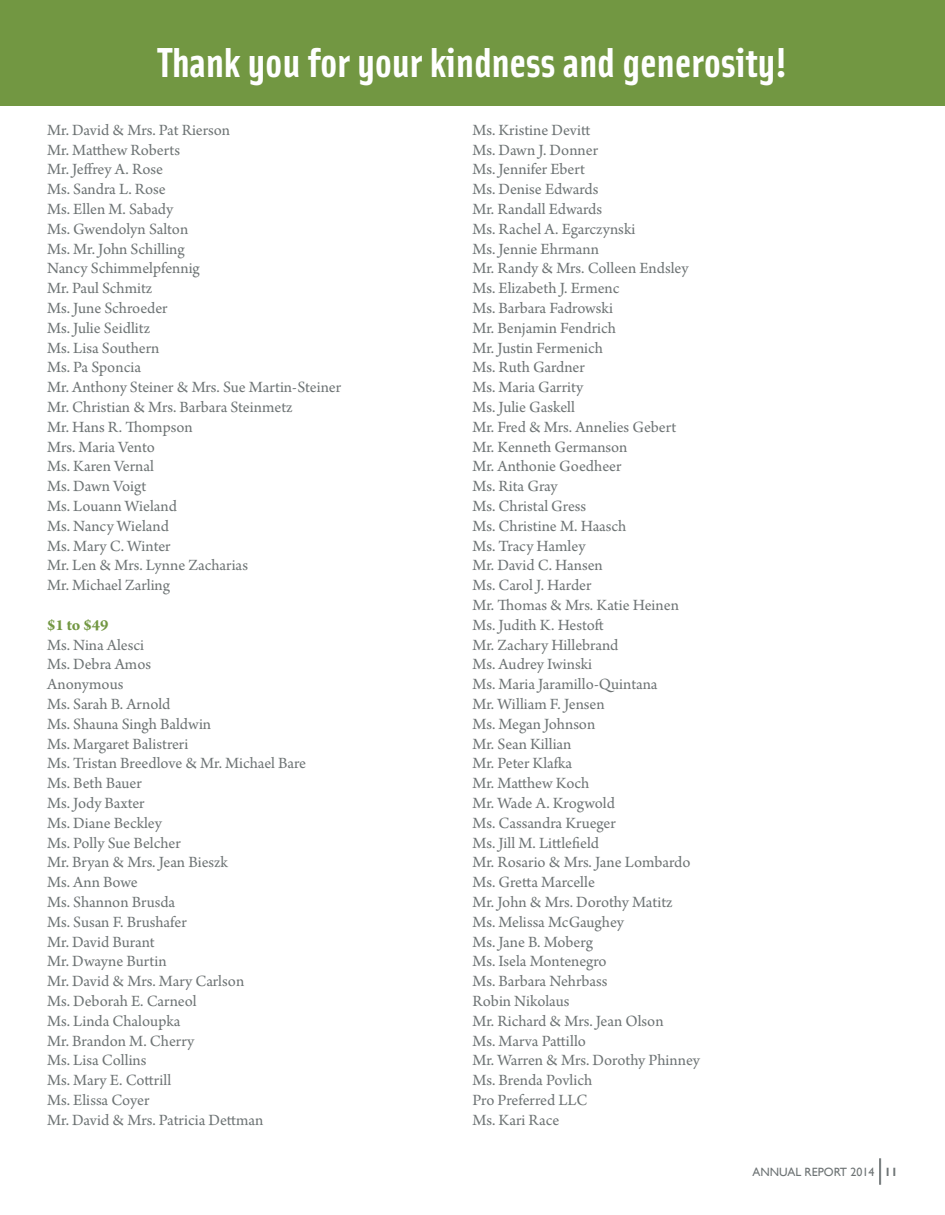
<style>
.page{position:relative;width:945px;height:1215px;background:#fff}
.page>*{position:absolute;margin:0;border:0;box-sizing:border-box;transform-origin:0 0}
.t1{font:700 42px "Solex";color:#fff}
.t2{font:16.5px "Arno Pro";letter-spacing:-.005em;color:#6e7475}
.t3{font:700 16.5px "Arno Pro";color:#729742}
.t4{font:12px "Gill Sans";color:#6e7475}
.s1{font-weight:700}
</style>
<div class="page">
<div style="left:0;top:0;width:945px;height:105px;background:#729742"></div>
<svg style="left:879px;top:1158px;width:2px;height:27px"></svg>
<p class="t1" style="left:158px;top:35px;width:631px">Thank you for your kindness and generosity!</p>
<p class="t2" style="left:47px;top:120px;width:185px">Mr. David &amp; Mrs. Pat Rierson</p>
<p class="t2" style="left:47px;top:140px;width:134px">Mr. Matthew Roberts</p>
<p class="t2" style="left:47px;top:160px;width:117px">Mr. Jeffrey A. Rose</p>
<p class="t2" style="left:47px;top:180px;width:120px">Ms. Sandra L. Rose</p>
<p class="t2" style="left:47px;top:200px;width:128px">Ms. Ellen M. Sabady</p>
<p class="t2" style="left:47px;top:219px;width:143px">Ms. Gwendolyn Salton</p>
<p class="t2" style="left:47px;top:239px;width:139px">Ms. Mr. John Schilling</p>
<p class="t2" style="left:47px;top:259px;width:154px">Nancy Schimmelpfennig</p>
<p class="t2" style="left:47px;top:279px;width:107px">Mr. Paul Schmitz</p>
<p class="t2" style="left:47px;top:299px;width:122px">Ms. June Schroeder</p>
<p class="t2" style="left:47px;top:318px;width:104px">Ms. Julie Seidlitz</p>
<p class="t2" style="left:47px;top:338px;width:114px">Ms. Lisa Southern</p>
<p class="t2" style="left:47px;top:358px;width:95px">Ms. Pa Sponcia</p>
<p class="t2" style="left:47px;top:378px;width:295px">Mr. Anthony Steiner &amp; Mrs. Sue Martin-Steiner</p>
<p class="t2" style="left:47px;top:398px;width:247px">Mr. Christian &amp; Mrs. Barbara Steinmetz</p>
<p class="t2" style="left:47px;top:417px;width:147px">Mr. Hans R. Thompson</p>
<p class="t2" style="left:47px;top:437px;width:109px">Mrs. Maria Vento</p>
<p class="t2" style="left:47px;top:457px;width:108px">Ms. Karen Vernal</p>
<p class="t2" style="left:47px;top:477px;width:101px">Ms. Dawn Voigt</p>
<p class="t2" style="left:47px;top:497px;width:131px">Ms. Louann Wieland</p>
<p class="t2" style="left:47px;top:516px;width:123px">Ms. Nancy Wieland</p>
<p class="t2" style="left:47px;top:536px;width:125px">Ms. Mary C. Winter</p>
<p class="t2" style="left:47px;top:556px;width:202px">Mr. Len &amp; Mrs. Lynne Zacharias</p>
<p class="t2" style="left:47px;top:576px;width:124px">Mr. Michael Zarling</p>
<p class="t3" style="left:47px;top:615px;width:63px">$1 to $49</p>
<p class="t2" style="left:47px;top:635px;width:98px">Ms. Nina Alesci</p>
<p class="t2" style="left:47px;top:655px;width:105px">Ms. Debra Amos</p>
<p class="t2" style="left:47px;top:675px;width:78px">Anonymous</p>
<p class="t2" style="left:47px;top:695px;width:125px">Ms. Sarah B. Arnold</p>
<p class="t2" style="left:47px;top:714px;width:166px">Ms. Shauna Singh Baldwin</p>
<p class="t2" style="left:47px;top:734px;width:143px">Ms. Margaret Balistreri</p>
<p class="t2" style="left:47px;top:754px;width:261px">Ms. Tristan Breedlove &amp; Mr. Michael Bare</p>
<p class="t2" style="left:47px;top:774px;width:96px">Ms. Beth Bauer</p>
<p class="t2" style="left:47px;top:794px;width:99px">Ms. Jody Baxter</p>
<p class="t2" style="left:47px;top:813px;width:116px">Ms. Diane Beckley</p>
<p class="t2" style="left:47px;top:833px;width:135px">Ms. Polly Sue Belcher</p>
<p class="t2" style="left:47px;top:853px;width:182px">Mr. Bryan &amp; Mrs. Jean Bieszk</p>
<p class="t2" style="left:47px;top:873px;width:92px">Ms. Ann Bowe</p>
<p class="t2" style="left:47px;top:893px;width:130px">Ms. Shannon Brusda</p>
<p class="t2" style="left:47px;top:912px;width:141px">Ms. Susan F. Brushafer</p>
<p class="t2" style="left:47px;top:932px;width:109px">Mr. David Burant</p>
<p class="t2" style="left:47px;top:952px;width:121px">Mr. Dwayne Burtin</p>
<p class="t2" style="left:47px;top:972px;width:199px">Mr. David &amp; Mrs. Mary Carlson</p>
<p class="t2" style="left:47px;top:992px;width:151px">Ms. Deborah E. Carneol</p>
<p class="t2" style="left:47px;top:1011px;width:135px">Ms. Linda Chaloupka</p>
<p class="t2" style="left:47px;top:1031px;width:149px">Mr. Brandon M. Cherry</p>
<p class="t2" style="left:47px;top:1051px;width:101px">Ms. Lisa Collins</p>
<p class="t2" style="left:47px;top:1071px;width:126px">Ms. Mary E. Cottrill</p>
<p class="t2" style="left:47px;top:1091px;width:104px">Ms. Elissa Coyer</p>
<p class="t2" style="left:47px;top:1110px;width:218px">Mr. David &amp; Mrs. Patricia Dettman</p>
<p class="t2" style="left:472px;top:120px;width:119px">Ms. Kristine Devitt</p>
<p class="t2" style="left:472px;top:140px;width:127px">Ms. Dawn J. Donner</p>
<p class="t2" style="left:472px;top:160px;width:114px">Ms. Jennifer Ebert</p>
<p class="t2" style="left:472px;top:180px;width:128px">Ms. Denise Edwards</p>
<p class="t2" style="left:472px;top:200px;width:131px">Mr. Randall Edwards</p>
<p class="t2" style="left:472px;top:219px;width:164px">Ms. Rachel A. Egarczynski</p>
<p class="t2" style="left:472px;top:239px;width:128px">Ms. Jennie Ehrmann</p>
<p class="t2" style="left:472px;top:259px;width:218px">Mr. Randy &amp; Mrs. Colleen Endsley</p>
<p class="t2" style="left:472px;top:279px;width:149px">Ms. Elizabeth J. Ermenc</p>
<p class="t2" style="left:472px;top:299px;width:142px">Ms. Barbara Fadrowski</p>
<p class="t2" style="left:472px;top:318px;width:145px">Mr. Benjamin Fendrich</p>
<p class="t2" style="left:472px;top:338px;width:132px">Mr. Justin Fermenich</p>
<p class="t2" style="left:472px;top:358px;width:114px">Ms. Ruth Gardner</p>
<p class="t2" style="left:472px;top:378px;width:112px">Ms. Maria Garrity</p>
<p class="t2" style="left:472px;top:398px;width:104px">Ms. Julie Gaskell</p>
<p class="t2" style="left:472px;top:417px;width:205px">Mr. Fred &amp; Mrs. Annelies Gebert</p>
<p class="t2" style="left:472px;top:437px;width:157px">Mr. Kenneth Germanson</p>
<p class="t2" style="left:472px;top:457px;width:150px">Mr. Anthonie Goedheer</p>
<p class="t2" style="left:472px;top:477px;width:87px">Ms. Rita Gray</p>
<p class="t2" style="left:472px;top:497px;width:115px">Ms. Christal Gress</p>
<p class="t2" style="left:472px;top:516px;width:155px">Ms. Christine M. Haasch</p>
<p class="t2" style="left:472px;top:536px;width:115px">Ms. Tracy Hamley</p>
<p class="t2" style="left:472px;top:556px;width:132px">Mr. David C. Hansen</p>
<p class="t2" style="left:472px;top:576px;width:120px">Ms. Carol J. Harder</p>
<p class="t2" style="left:472px;top:596px;width:208px">Mr. Thomas &amp; Mrs. Katie Heinen</p>
<p class="t2" style="left:472px;top:615px;width:133px">Ms. Judith K. Hestoft</p>
<p class="t2" style="left:472px;top:635px;width:148px">Mr. Zachary Hillebrand</p>
<p class="t2" style="left:472px;top:655px;width:121px">Ms. Audrey Iwinski</p>
<p class="t2" style="left:472px;top:675px;width:187px">Ms. Maria Jaramillo-Quintana</p>
<p class="t2" style="left:472px;top:695px;width:134px">Mr. William F. Jensen</p>
<p class="t2" style="left:472px;top:714px;width:124px">Ms. Megan Johnson</p>
<p class="t2" style="left:472px;top:734px;width:100px">Mr. Sean Killian</p>
<p class="t2" style="left:472px;top:754px;width:101px">Mr. Peter Klafka</p>
<p class="t2" style="left:472px;top:774px;width:118px">Mr. Matthew Koch</p>
<p class="t2" style="left:472px;top:794px;width:144px">Mr. Wade A. Krogwold</p>
<p class="t2" style="left:472px;top:813px;width:145px">Ms. Cassandra Krueger</p>
<p class="t2" style="left:472px;top:833px;width:128px">Ms. Jill M. Littlefield</p>
<p class="t2" style="left:472px;top:853px;width:220px">Mr. Rosario &amp; Mrs. Jane Lombardo</p>
<p class="t2" style="left:472px;top:873px;width:124px">Ms. Gretta Marcelle</p>
<p class="t2" style="left:472px;top:893px;width:202px">Mr. John &amp; Mrs. Dorothy Matitz</p>
<p class="t2" style="left:472px;top:912px;width:153px">Ms. Melissa McGaughey</p>
<p class="t2" style="left:472px;top:932px;width:122px">Ms. Jane B. Moberg</p>
<p class="t2" style="left:472px;top:952px;width:136px">Ms. Isela Montenegro</p>
<p class="t2" style="left:472px;top:972px;width:136px">Ms. Barbara Nehrbass</p>
<p class="t2" style="left:472px;top:992px;width:99px">Robin Nikolaus</p>
<p class="t2" style="left:472px;top:1011px;width:193px">Mr. Richard &amp; Mrs. Jean Olson</p>
<p class="t2" style="left:472px;top:1031px;width:115px">Ms. Marva Pattillo</p>
<p class="t2" style="left:472px;top:1051px;width:229px">Mr. Warren &amp; Mrs. Dorothy Phinney</p>
<p class="t2" style="left:472px;top:1071px;width:121px">Ms. Brenda Povlich</p>
<p class="t2" style="left:472px;top:1091px;width:116px">Pro Preferred LLC</p>
<p class="t2" style="left:472px;top:1110px;width:88px">Ms. Kari Race</p>
<p class="t4" style="left:752px;top:1165px;width:147px">ANNUAL REPORT 2014 <span class="s1">11</span></p>
</div>
